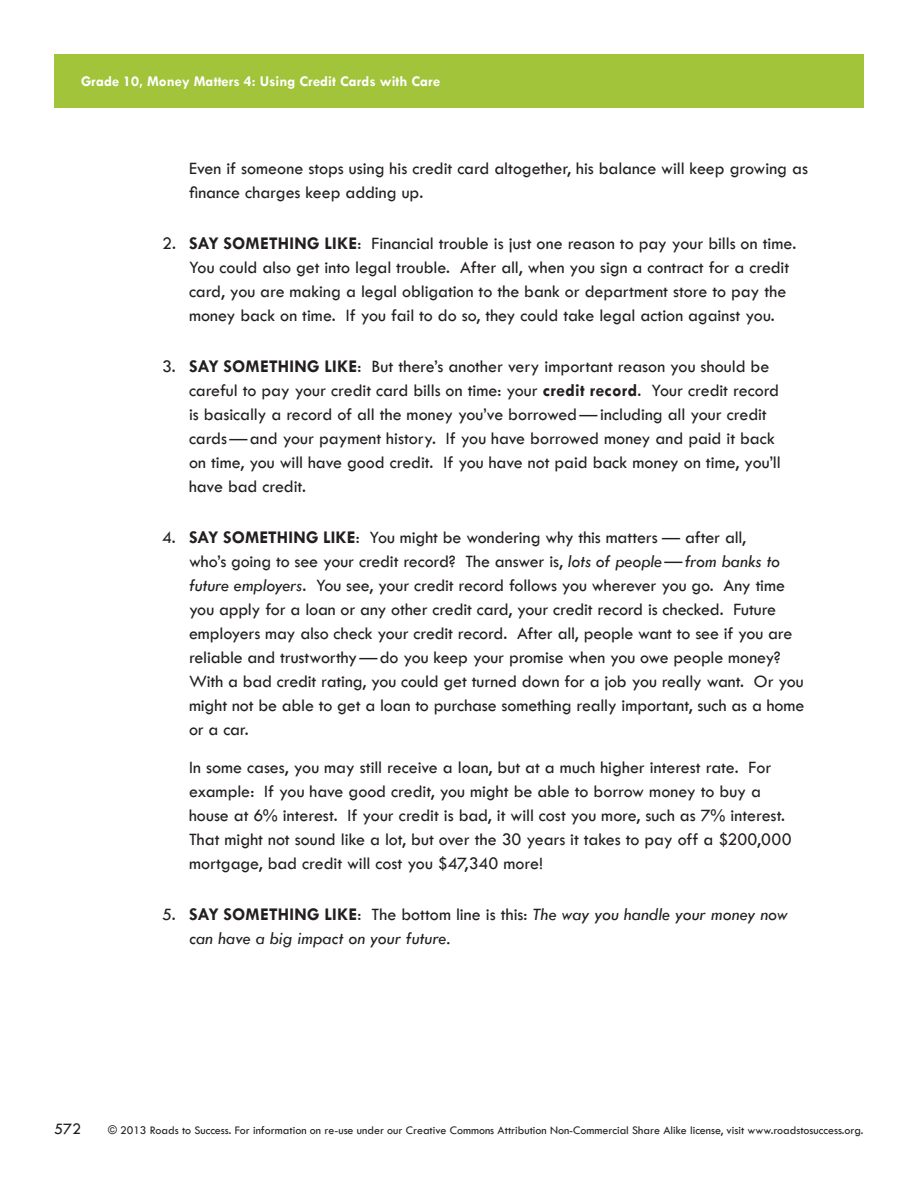
<style>
.page{position:relative;width:918px;height:1188px;background:#fff}
.page>*{position:absolute;margin:0;border:0;box-sizing:border-box;transform-origin:0 0}
.A_NumberList2{font:500 18px/24px "Tw Cen";letter-spacing:-.005em;color:#231f20}
.A_Text{font:500 18px/24px "Tw Cen";letter-spacing:-.005em;color:#231f20}
.A_NumberList1{font:500 18px/24px "Tw Cen";letter-spacing:-.005em;color:#231f20}
.A_NumberList2-2{font:italic 500 18px/24px "Tw Cen";letter-spacing:.005em;color:#231f20}
.t1{font:500 16.5px "Tw Cen";color:#231f20}
.t2{font:700 15px "Tw Cen";color:#fff}
.t3{font:500 12px "Tw Cen";color:#231f20}
.s1{font-weight:700}
.s2{font-style:italic}
.s3{font-style:normal}
.s4{font-weight:700;font-style:normal}
</style>
<div class="page">
<div style="left:54px;top:54px;width:810px;height:54px;background:#a1c43a"></div>
<p class="t2" style="left:81px;top:72px;width:361px">Grade 10, Money Matters 4: Using Credit Cards with Care</p>
<p class="A_NumberList1" style="left:189px;top:157px;width:621px">Even if someone stops using his credit card altogether, his balance will keep growing as finance charges keep adding up.</p>
<p class="A_NumberList2" style="left:189px;top:232px;width:609px;text-indent:-27px">2. <span class="s1">SAY SOMETHING LIKE</span>: Financial trouble is just one reason to pay your bills on time.<br>You could also get into legal trouble. After all, when you sign a contract for a credit card, you are making a legal obligation to the bank or department store to pay the money back on time. If you fail to do so, they could take legal action against you.</p>
<p class="A_NumberList2" style="left:189px;top:355px;width:593px;text-indent:-27px">3. <span class="s1">SAY SOMETHING LIKE</span>: But there’s another very important reason you should be careful to pay your credit card bills on time: your <span class="s1">credit record</span>. Your credit record is basically a record of all the money you’ve borrowed — including all your credit cards — and your payment history. If you have borrowed money and paid it back on time, you will have good credit. If you have not paid back money on time, you’ll have bad credit.</p>
<p class="A_NumberList2" style="left:189px;top:526px;width:617px;text-indent:-27px">4. <span class="s1">SAY SOMETHING LIKE</span>: You might be wondering why this matters — after all,<br>who’s going to see your credit record? The answer is, <span class="s2">lots of people — from banks to future employers</span>. You see, your credit record follows you wherever you go. Any time you apply for a loan or any other credit card, your credit record is checked. Future employers may also check your credit record. After all, people want to see if you are reliable and trustworthy — do you keep your promise when you owe people money?<br>With a bad credit rating, you could get turned down for a job you really want. Or you might not be able to get a loan to purchase something really important, such as a home or a car.</p>
<p class="A_Text" style="left:189px;top:755px;width:604px">In some cases, you may still receive a loan, but at a much higher interest rate. For example: If you have good credit, you might be able to borrow money to buy a house at 6% interest. If your credit is bad, it will cost you more, such as 7% interest.<br>That might not sound like a lot, but over the 30 years it takes to pay off a $200,000 mortgage, bad credit will cost you $47,340 more!</p>
<p class="A_NumberList2-2" style="left:189px;top:902px;width:600px;text-indent:-27px"><span class="s3">5.</span> <span class="s4">SAY SOMETHING LIKE</span><span class="s3">: The bottom line is this:</span> The way you handle your money now can have a big impact on your future.</p>
<p class="t1" style="left:54px;top:1119px;width:29px">572</p>
<p class="t3" style="left:108px;top:1123px;width:757px">© 2013 Roads to Success. For information on re-use under our Creative Commons Attribution Non-Commercial Share Alike license, visit www.roadstosuccess.org.</p>
</div>
